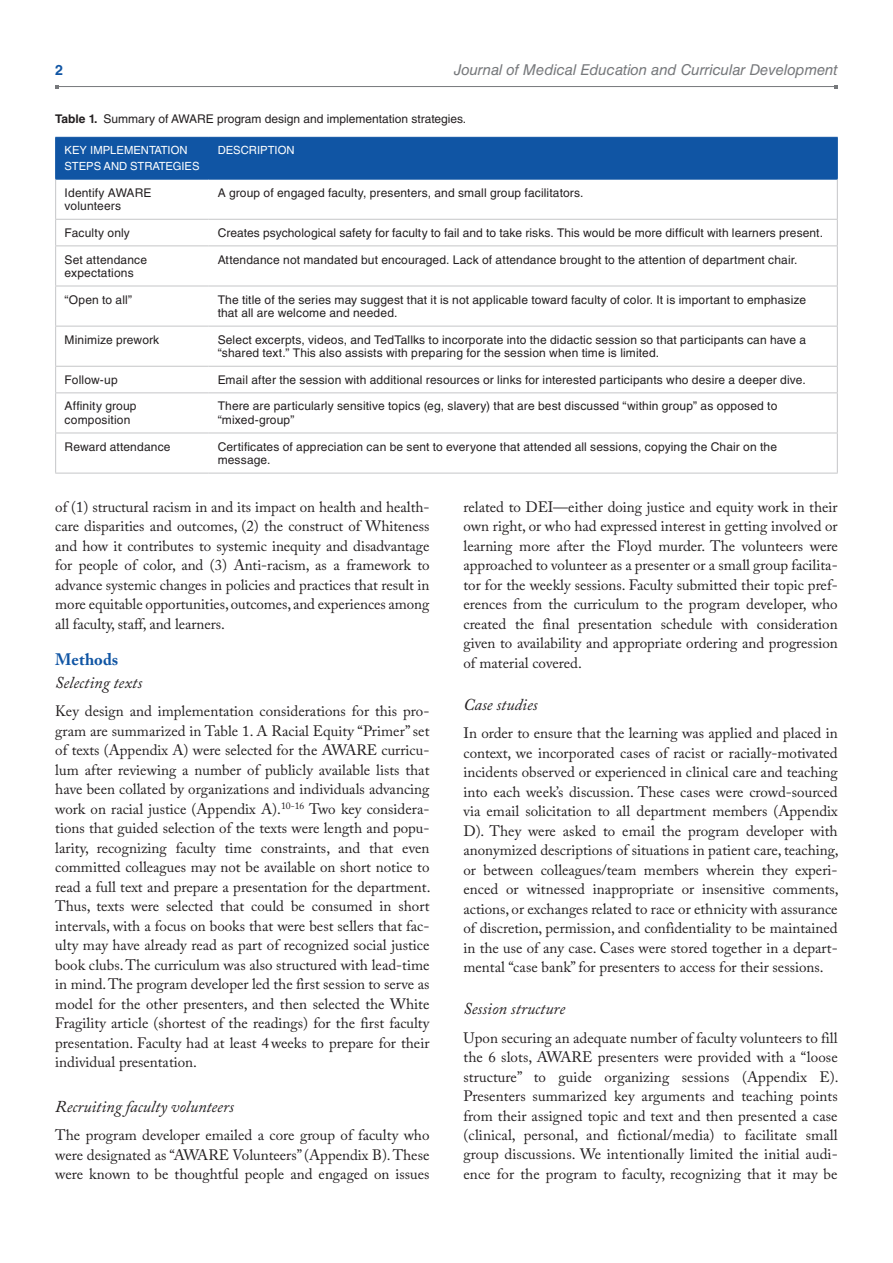
<style>
.page{position:relative;width:893px;height:1263px;background:#fff}
.page>*{position:absolute;margin:0;border:0;box-sizing:border-box;transform-origin:0 0}
.t1{font:italic 16.5px "Adobe Caslon Pro";color:#231f20}
.t2{font:700 16.5px "Adobe Caslon Pro";letter-spacing:.005em;color:#1055a4}
.t3{font:15px/19.5px "Adobe Caslon Pro";color:#231f20;text-align:justify}
.t4{font:italic 15px "Helvetica LT Std";letter-spacing:-.005em;color:#76787b}
.t5{font:700 14.25px "Helvetica LT Std";color:#1055a4}
.t6{font:12px/13.5px "Helvetica LT Std";letter-spacing:.01em;color:#231f20}
.t7{font:11.25px/15.8px "Helvetica LT Std";color:#fff}
.s1{font-weight:700}
</style>
<div class="page">
<hr style="left:57px;top:86px;width:779px;height:1px;background:#76787b">
<div style="left:56px;top:138px;width:781px;height:41px;background:#1055a4"></div>
<hr style="left:55px;top:137px;width:154px;height:1px;background:#1055a4">
<hr style="left:55px;top:138px;width:1px;height:41px;background:#1055a4">
<hr style="left:55px;top:179px;width:154px;height:1px;background:#1055a4">
<hr style="left:209px;top:137px;width:629px;height:1px;background:#1055a4">
<hr style="left:208px;top:138px;width:1px;height:41px;background:#1055a4">
<hr style="left:837px;top:138px;width:1px;height:41px;background:#1055a4">
<hr style="left:209px;top:179px;width:629px;height:1px;background:#1055a4">
<hr style="left:55px;top:179px;width:1px;height:40px;background:#c5c6c8">
<hr style="left:837px;top:179px;width:1px;height:40px;background:#c5c6c8">
<hr style="left:55px;top:219px;width:154px;height:1px;background:#c5c6c8">
<svg style="left:55px;top:220px;width:1px;height:25px"></svg>
<hr style="left:209px;top:219px;width:629px;height:1px;background:#c5c6c8">
<svg style="left:837px;top:220px;width:1px;height:25px"></svg>
<hr style="left:55px;top:245px;width:154px;height:1px;background:#c5c6c8">
<hr style="left:55px;top:246px;width:1px;height:40px;background:#c5c6c8">
<hr style="left:209px;top:245px;width:629px;height:1px;background:#c5c6c8">
<hr style="left:837px;top:246px;width:1px;height:40px;background:#c5c6c8">
<hr style="left:55px;top:286px;width:154px;height:1px;background:#c5c6c8">
<hr style="left:55px;top:286px;width:1px;height:40px;background:#c5c6c8">
<hr style="left:209px;top:286px;width:629px;height:1px;background:#c5c6c8">
<hr style="left:837px;top:286px;width:1px;height:40px;background:#c5c6c8">
<hr style="left:55px;top:326px;width:154px;height:1px;background:#c5c6c8">
<hr style="left:55px;top:326px;width:1px;height:40px;background:#c5c6c8">
<hr style="left:209px;top:326px;width:629px;height:1px;background:#c5c6c8">
<hr style="left:837px;top:326px;width:1px;height:40px;background:#c5c6c8">
<hr style="left:55px;top:366px;width:154px;height:1px;background:#c5c6c8">
<svg style="left:55px;top:367px;width:1px;height:25px"></svg>
<hr style="left:209px;top:366px;width:629px;height:1px;background:#c5c6c8">
<svg style="left:837px;top:367px;width:1px;height:25px"></svg>
<hr style="left:55px;top:392px;width:154px;height:1px;background:#c5c6c8">
<hr style="left:55px;top:393px;width:1px;height:40px;background:#c5c6c8">
<hr style="left:209px;top:392px;width:629px;height:1px;background:#c5c6c8">
<hr style="left:837px;top:393px;width:1px;height:40px;background:#c5c6c8">
<hr style="left:55px;top:433px;width:154px;height:1px;background:#c5c6c8">
<hr style="left:55px;top:433px;width:1px;height:40px;background:#c5c6c8">
<hr style="left:55px;top:473px;width:154px;height:1px;background:#c5c6c8">
<hr style="left:209px;top:433px;width:629px;height:1px;background:#c5c6c8">
<hr style="left:837px;top:433px;width:1px;height:40px;background:#c5c6c8">
<hr style="left:209px;top:473px;width:629px;height:1px;background:#c5c6c8">
<p class="t5" style="left:55px;top:61px;width:9px">2</p>
<p class="t4" style="left:454px;top:61px;width:385px">Journal of Medical Education and Curricular Development</p>
<p class="t6" style="left:55px;top:112px;width:412px"><span class="s1">Table 1.</span> Summary of AWARE program design and implementation strategies.</p>
<p class="t7" style="left:65px;top:143px;width:60px">Key im plementation ste</p>
<p class="t7" style="left:218px;top:143px;width:16px">Descri</p>
<p class="t7" style="left:260px;top:143px;width:15px">ption</p>
<p class="t7" style="left:86px;top:158px;width:26px">ps and</p>
<p class="t7" style="left:130px;top:158px;width:8px">strategies</p>
<p class="t6" style="left:65px;top:186px;width:88px">Identify AWARE volunteers</p>
<p class="t6" style="left:218px;top:186px;width:367px">A group of engaged faculty, presenters, and small group facilitators.</p>
<p class="t6" style="left:65px;top:226px;width:67px">Faculty only</p>
<p class="t6" style="left:218px;top:226px;width:607px">Creates psychological safety for faculty to fail and to take risks. This would be more difficult with learners present.</p>
<p class="t6" style="left:65px;top:252px;width:84px">Set attendance expectations</p>
<p class="t6" style="left:218px;top:252px;width:581px">Attendance not mandated but encouraged. Lack of attendance brought to the attention of department chair.</p>
<p class="t6" style="left:65px;top:293px;width:69px">“Open to all”</p>
<p class="t6" style="left:218px;top:293px;width:590px">The title of the series may suggest that it is not applicable toward faculty of color. It is important to emphasize that all are welcome and needed.</p>
<p class="t6" style="left:65px;top:333px;width:96px">Minimize prework</p>
<p class="t6" style="left:218px;top:333px;width:590px">Select excerpts, videos, and TedTallks to incorporate into the didactic session so that participants can have a “shared text.” This also assists with preparing for the session when time is limited.</p>
<p class="t6" style="left:65px;top:373px;width:55px">Follow-up</p>
<p class="t6" style="left:218px;top:373px;width:590px">Email after the session with additional resources or links for interested participants who desire a deeper dive.</p>
<p class="t6" style="left:65px;top:399px;width:73px">Affinity group composition</p>
<p class="t6" style="left:218px;top:399px;width:561px">There are particularly sensitive topics (eg, slavery) that are best discussed “within group” as opposed to “mixed-group”</p>
<p class="t6" style="left:65px;top:440px;width:107px">Reward attendance</p>
<p class="t6" style="left:218px;top:440px;width:561px">Certificates of appreciation can be sent to everyone that attended all sessions, copying the Chair on the message.</p>
<p class="t3" style="left:55px;top:497px;width:376px">of (1) structural racism in and its impact on health and health&shy;care disparities and outcomes, (2) the construct of Whiteness and how it contributes to systemic inequity and disadvantage for people of color, and (3) Anti-racism, as a framework to advance systemic changes in policies and practices that result in more equitable opportunities, outcomes, and experiences among all faculty, staff, and learners.</p>
<p class="t2" style="left:55px;top:650px;width:65px">Methods</p>
<p class="t1" style="left:55px;top:672px;width:88px">Selecting texts</p>
<p class="t3" style="left:55px;top:701px;width:377px">Key design and implementation considerations for this pro&shy;gram are summarized in Table 1. A Racial Equity “Primer” set of texts (Appendix A) were selected for the AWARE curricu&shy;lum after reviewing a number of publicly available lists that have been collated by organizations and individuals advancing work on racial justice (Appendix A).<sup>10-16</sup> Two key considera&shy;tions that guided selection of the texts were length and popu&shy;larity, recognizing faculty time constraints, and that even committed colleagues may not be available on short notice to read a full text and prepare a presentation for the department.<br>Thus, texts were selected that could be consumed in short intervals, with a focus on books that were best sellers that fac&shy;ulty may have already read as part of recognized social justice book clubs. The curriculum was also structured with lead-time in mind. The program developer led the first session to serve as model for the other presenters, and then selected the White Fragility article (shortest of the readings) for the first faculty presentation. Faculty had at least 4weeks to prepare for their individual presentation.</p>
<p class="t1" style="left:55px;top:1096px;width:180px">Recruiting faculty volunteers</p>
<p class="t3" style="left:55px;top:1125px;width:376px">The program developer emailed a core group of faculty who were designated as “AWARE Volunteers” (Appendix B). These were known to be thoughtful people and engaged on issues</p>
<p class="t3" style="left:463px;top:497px;width:376px">related to DEI—either doing justice and equity work in their own right, or who had expressed interest in getting involved or learning more after the Floyd murder. The volunteers were approached to volunteer as a presenter or a small group facilita&shy;tor for the weekly sessions. Faculty submitted their topic pref&shy;erences from the curriculum to the program developer, who created the final presentation schedule with consideration given to availability and appropriate ordering and progression of material covered.</p>
<p class="t1" style="left:463px;top:694px;width:76px">Case studies</p>
<p class="t3" style="left:463px;top:723px;width:377px">In order to ensure that the learning was applied and placed in context, we incorporated cases of racist or racially-motivated incidents observed or experienced in clinical care and teaching into each week’s discussion. These cases were crowd-sourced via email solicitation to all department members (Appendix D). They were asked to email the program developer with anonymized descriptions of situations in patient care, teaching, or between colleagues/team members wherein they experi&shy;enced or witnessed inappropriate or insensitive comments, actions, or exchanges related to race or ethnicity with assurance of discretion, permission, and confidentiality to be maintained in the use of any case. Cases were stored together in a depart&shy;mental “case bank” for presenters to access for their sessions.</p>
<p class="t1" style="left:463px;top:999px;width:103px">Session structure</p>
<p class="t3" style="left:463px;top:1028px;width:377px">Upon securing an adequate number of faculty volunteers to fill the 6 slots, AWARE presenters were provided with a “loose structure” to guide organizing sessions (Appendix E).<br>Presenters summarized key arguments and teaching points from their assigned topic and text and then presented a case (clinical, personal, and fictional/media) to facilitate small group discussions. We intentionally limited the initial audi&shy;ence for the program to faculty, recognizing that it may be</p>
</div>
